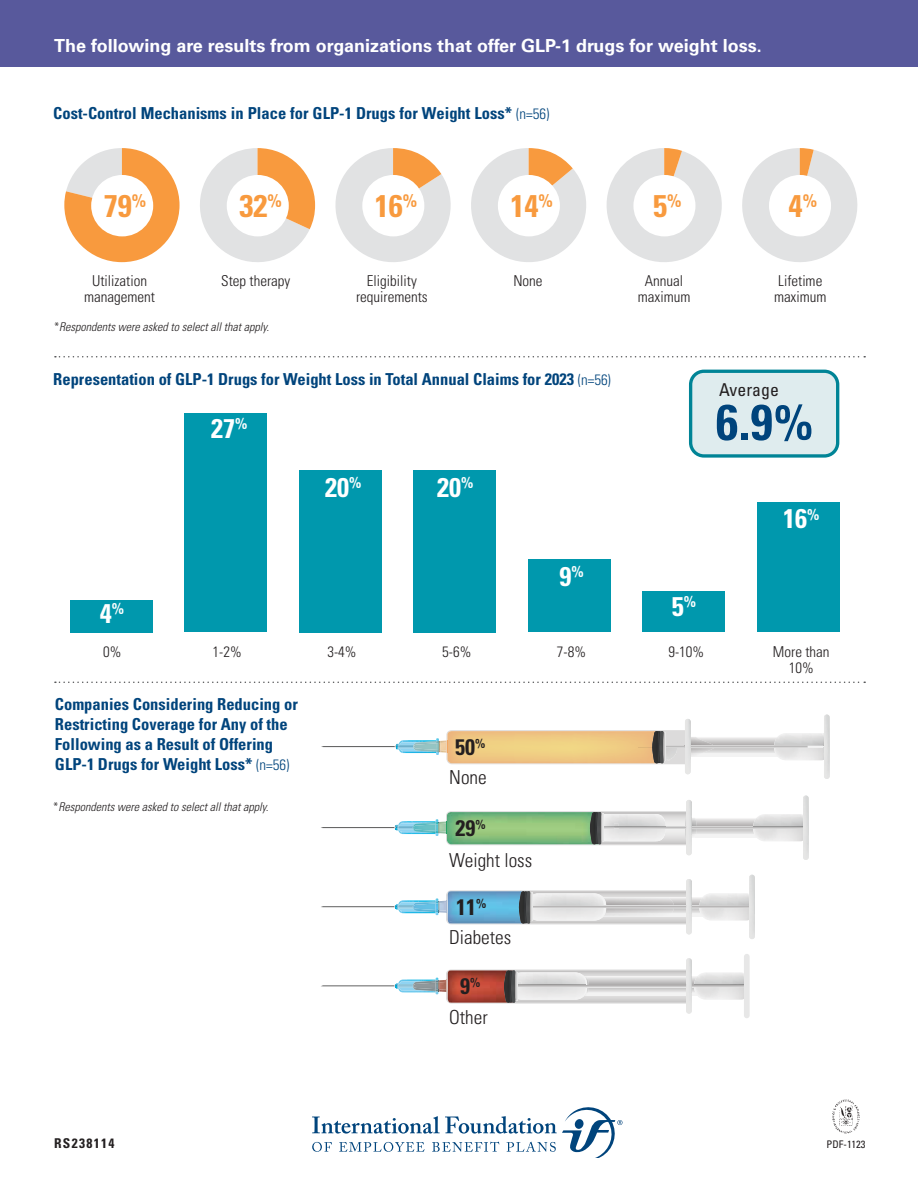
<style>
.page{position:relative;width:918px;height:1188px;background:#fff}
.page>*{position:absolute;margin:0;border:0;box-sizing:border-box;transform-origin:0 0}
.t1{font:700 condensed 50.25px "Univers LT Std";color:#00447c}
.t2{font:700 condensed 31.35px "Univers LT Std";color:#f89a3e}
.t3{font:700 condensed 27px "Univers LT Std";color:#fff}
.t4{font:700 condensed 22.5px "Univers LT Std";color:#231f20}
.t5{font:300 condensed 19.2px "Univers LT Pro";color:#231f20}
.t6{font:700 18px "Univers LT Pro 65";color:#fff}
.t7{font:condensed 17.7px "Univers LT Std";color:#231f20}
.t8{font:700 condensed 16.5px/19.8px "Univers LT Std";color:#00447c}
.t9{font:300 condensed 15px/16.5px "Univers LT Pro";color:#231f20;text-align:center}
.t10{font:700 condensed 13.5px "Univers LT Std";letter-spacing:.1em;color:#231f20}
.t11{font:italic 300 condensed 12px "Univers LT Std";color:#231f20}
.t12{font:condensed 10.5px "Univers LT Std";color:#231f20}
.s1{font-weight:300;font-size:15px}
.s2{font-style:normal}
</style>
<div class="page">
<img style="left:833px;top:1099px;width:27px;height:35px">
<div style="left:0;top:0;width:918px;height:66px;background:#58599c"></div>
<svg style="left:55px;top:356px;width:810px;height:2px"></svg>
<svg style="left:55px;top:682px;width:810px;height:1px"></svg>
<svg style="left:312px;top:1107px;width:311px;height:51px"></svg>
<svg style="left:64px;top:148px;width:116px;height:114px"></svg>
<div style="left:91px;top:175px;width:62px;height:61px;background:#fff;border-radius:50%"></div>
<svg style="left:200px;top:148px;width:115px;height:114px"></svg>
<div style="left:227px;top:175px;width:62px;height:61px;background:#fff;border-radius:50%"></div>
<svg style="left:335px;top:148px;width:251px;height:114px"></svg>
<div style="left:498px;top:175px;width:62px;height:61px;background:#fff;border-radius:50%"></div>
<svg style="left:606px;top:148px;width:116px;height:114px"></svg>
<div style="left:633px;top:175px;width:62px;height:61px;background:#fff;border-radius:50%"></div>
<svg style="left:742px;top:148px;width:116px;height:114px"></svg>
<div style="left:769px;top:175px;width:62px;height:61px;background:#fff;border-radius:50%"></div>
<div style="left:70px;top:600px;width:83px;height:32px;background:#0098ad"></div>
<div style="left:185px;top:413px;width:82px;height:219px;background:#0098ad"></div>
<div style="left:299px;top:470px;width:83px;height:162px;background:#0098ad"></div>
<div style="left:414px;top:470px;width:82px;height:162px;background:#0098ad"></div>
<div style="left:528px;top:559px;width:83px;height:73px;background:#0098ad"></div>
<div style="left:643px;top:592px;width:82px;height:40px;background:#0098ad"></div>
<div style="left:757px;top:503px;width:82px;height:129px;background:#0098ad"></div>
<div style="left:744px;top:954px;width:6px;height:64px;background:#e7e7e7;border-radius:3px"></div>
<svg style="left:321px;top:970px;width:423px;height:34px"></svg>
<img style="left:686px;top:958px;width:6px;height:56px">
<img style="left:749px;top:875px;width:6px;height:64px">
<svg style="left:321px;top:890px;width:432px;height:34px"></svg>
<img style="left:686px;top:879px;width:6px;height:55px">
<img style="left:803px;top:796px;width:6px;height:64px">
<svg style="left:321px;top:811px;width:486px;height:34px"></svg>
<img style="left:686px;top:800px;width:6px;height:55px">
<img style="left:824px;top:715px;width:6px;height:64px">
<svg style="left:321px;top:720px;width:507px;height:54px"></svg>
<img style="left:685px;top:719px;width:6px;height:55px">
<div style="left:691px;top:371px;width:147px;height:85px;background:#dfecee;border-radius:13px"></div>
<div style="left:689px;top:370px;width:150px;height:88px;border:3px solid #008496;border-radius:13px"></div>
<p class="t6" style="left:54px;top:33px;width:709px">The following are results from organizations that offer GLP-1 drugs for weight loss.</p>
<p class="t8" style="left:53px;top:104px;width:498px">Cost-Control Mechanisms in Place for GLP-1 Drugs for Weight Loss* <span class="s1">(n=56)</span></p>
<h2 class="t2" style="left:104px;top:187px;width:44px">79<sup>%</sup></h2>
<h2 class="t2" style="left:239px;top:187px;width:44px">32<sup>%</sup></h2>
<h2 class="t2" style="left:375px;top:187px;width:44px">16<sup>%</sup></h2>
<h2 class="t2" style="left:510px;top:187px;width:44px">14<sup>%</sup></h2>
<h2 class="t2" style="left:653px;top:187px;width:30px">5<sup>%</sup></h2>
<h2 class="t2" style="left:789px;top:187px;width:30px">4<sup>%</sup></h2>
<p class="t9" style="left:84px;top:271px;width:72px">Utilization management</p>
<p class="t9" style="left:221px;top:271px;width:71px">Step therapy</p>
<p class="t9" style="left:356px;top:271px;width:73px">Eligibility requirements</p>
<p class="t9" style="left:513px;top:271px;width:31px">None</p>
<p class="t9" style="left:638px;top:271px;width:54px">Annual maximum</p>
<p class="t9" style="left:774px;top:271px;width:54px;text-align:left">Lifetime maximum</p>
<p class="t11" style="left:54px;top:319px;width:217px"><span class="s2">*</span>Respondents were asked to select all that apply.</p>
<p class="t8" style="left:53px;top:369px;width:559px">Representation of GLP-1 Drugs for Weight Loss in Total Annual Claims for 2023 <span class="s1">(n=56)</span></p>
<h3 class="t3" style="left:100px;top:597px;width:26px">4<sup>%</sup></h3>
<h3 class="t3" style="left:211px;top:412px;width:38px">27<sup>%</sup></h3>
<h3 class="t3" style="left:325px;top:470px;width:38px">20<sup>%</sup></h3>
<h3 class="t3" style="left:437px;top:470px;width:38px">20<sup>%</sup></h3>
<h3 class="t3" style="left:559px;top:560px;width:26px">9<sup>%</sup></h3>
<p class="t7" style="left:719px;top:378px;width:61px">Average</p>
<h1 class="t1" style="left:716px;top:391px;width:99px">6.9%</h1>
<h3 class="t3" style="left:672px;top:590px;width:26px">5<sup>%</sup></h3>
<h3 class="t3" style="left:783px;top:502px;width:38px">16<sup>%</sup></h3>
<p class="t9" style="left:103px;top:642px;width:20px">0%</p>
<p class="t9" style="left:213px;top:642px;width:31px">1-2%</p>
<p class="t9" style="left:327px;top:642px;width:31px">3-4%</p>
<p class="t9" style="left:442px;top:642px;width:31px">5-6%</p>
<p class="t9" style="left:557px;top:642px;width:31px">7-8%</p>
<p class="t9" style="left:668px;top:642px;width:37px">9-10%</p>
<p class="t9" style="left:773px;top:642px;width:58px">More than<br>10%</p>
<p class="t8" style="left:55px;top:694px;width:244px">Companies Considering Reducing or Restricting Coverage for Any of the Following as a Result of Offering GLP-1 Drugs for Weight Loss* <span class="s1">(n=56)</span></p>
<p class="t11" style="left:53px;top:800px;width:217px"><span class="s2">*</span>Respondents were asked to select all that apply.</p>
<h3 class="t4" style="left:455px;top:733px;width:32px">50<sup>%</sup></h3>
<p class="t5" style="left:449px;top:765px;width:39px">None</p>
<h3 class="t4" style="left:456px;top:814px;width:32px">29<sup>%</sup></h3>
<p class="t5" style="left:449px;top:848px;width:84px">Weight loss</p>
<h3 class="t4" style="left:456px;top:893px;width:32px">11<sup>%</sup></h3>
<p class="t5" style="left:449px;top:924px;width:63px">Diabetes</p>
<h3 class="t4" style="left:460px;top:973px;width:22px">9<sup>%</sup></h3>
<p class="t5" style="left:449px;top:1004px;width:40px">Other</p>
<p class="t10" style="left:54px;top:1135px;width:62px">RS238114</p>
<p class="t12" style="left:827px;top:1137px;width:41px">PDF-1123</p>
</div>
